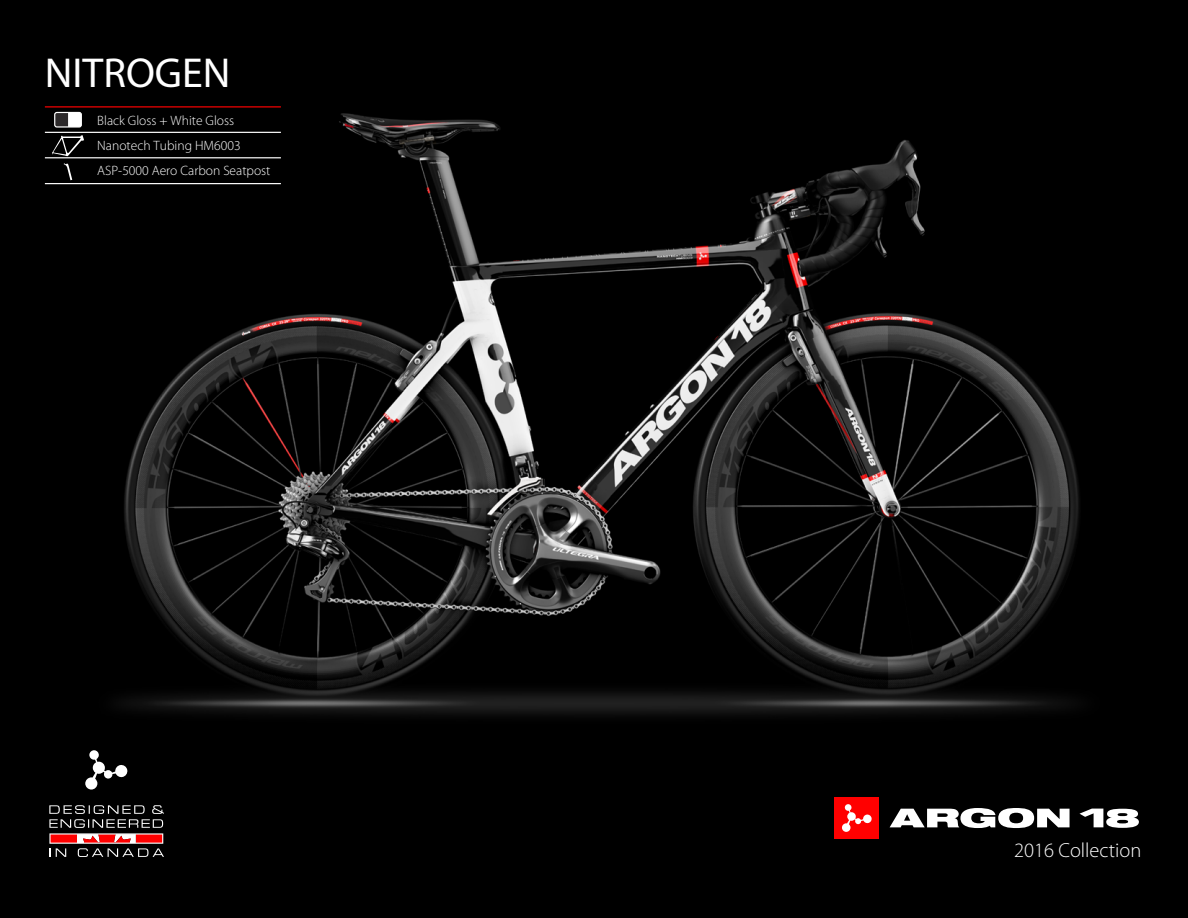
<style>
.page{position:relative;width:1188px;height:918px;background:#000}
.page>*{position:absolute;margin:0;border:0;box-sizing:border-box;transform-origin:0 0}
.t1{font:42px "Myriad Pro";color:#fff}
.t2{font:300 20.4px "Myriad Pro";color:#fff}
.t3{font:300 13.5px/24.9px "Myriad Pro";color:#fff}
</style>
<div class="page">
<img style="left:88px;top:107px;width:991px;height:608px">
<svg style="left:890px;top:808px;width:180px;height:20px"></svg>
<svg style="left:1080px;top:809px;width:59px;height:19px"></svg>
<div style="left:834px;top:797px;width:45px;height:42px;background:#f00"></div>
<svg style="left:842px;top:804px;width:30px;height:28px"></svg>
<svg style="left:85px;top:750px;width:43px;height:40px"></svg>
<svg style="left:49px;top:805px;width:115px;height:52px"></svg>
<svg style="left:64px;top:163px;width:8px;height:17px"></svg>
<svg style="left:52px;top:135px;width:32px;height:21px"></svg>
<hr style="left:45px;top:106px;width:236px;height:1px;background:#f00">
<hr style="left:45px;top:132px;width:236px;height:1px;background:#fff">
<hr style="left:45px;top:157px;width:236px;height:1px;background:#fff">
<hr style="left:45px;top:183px;width:236px;height:1px;background:#fff">
<svg style="left:56px;top:114px;width:24px;height:12px"></svg>
<div style="left:54px;top:112px;width:28px;height:16px;border:1px solid #fff;border-radius:2px"></div>
<h1 class="t1" style="left:45px;top:50px;width:187px">NITROGEN</h1>
<p class="t3" style="left:97px;top:109px;width:175px">Black Gloss + White Gloss<br>Nanotech Tubing HM6003<br>ASP-5000 Aero Carbon Seatpost</p>
<h2 class="t2" style="left:1014px;top:839px;width:129px">2016 Collection</h2>
</div>
